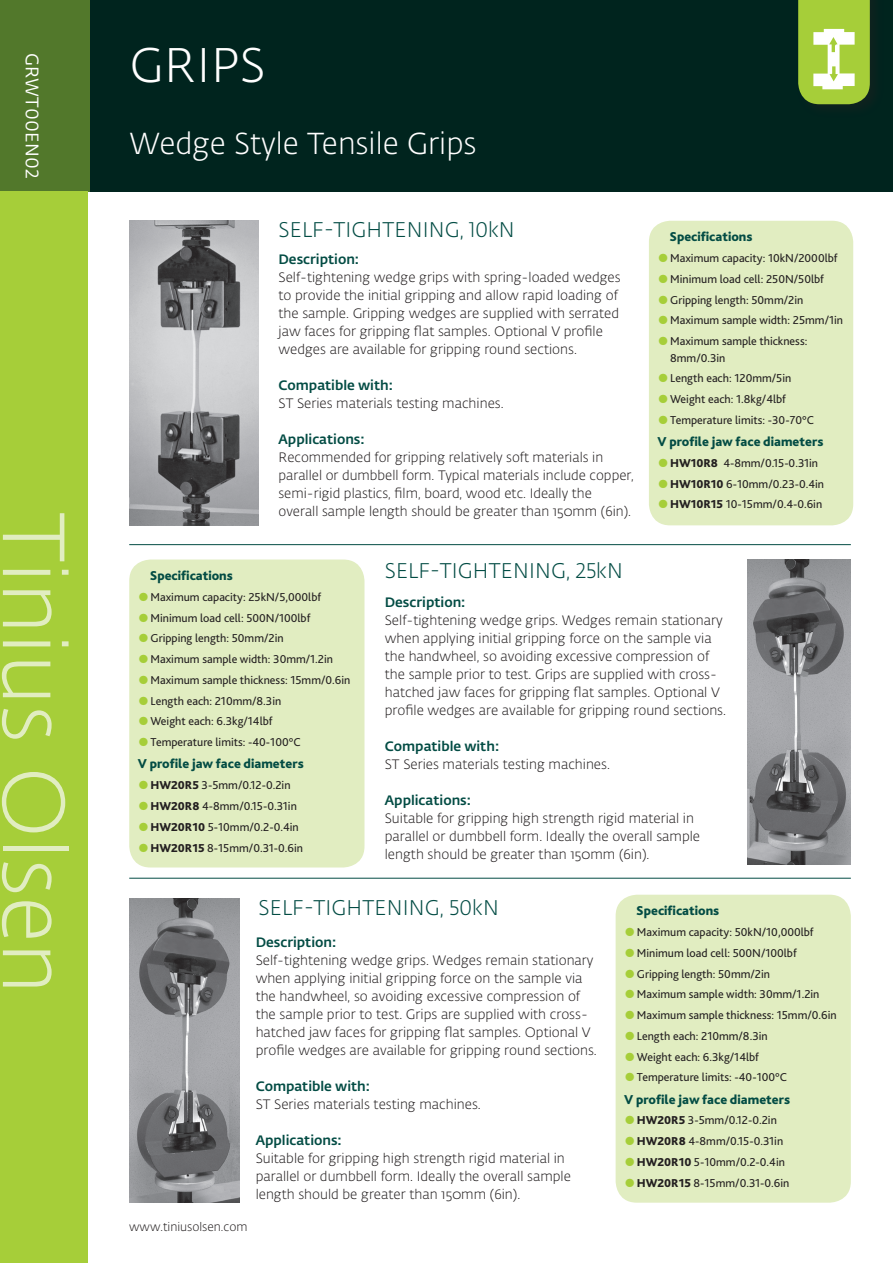
<style>
.page{position:relative;width:893px;height:1263px;background:#fff}
.page>*{position:absolute;margin:0;border:0;box-sizing:border-box;transform-origin:0 0}
.t1{font:300 87px "Fedra Sans Alt Std";color:#e1edc1}
.t2{font:300 48px "Fedra Sans Alt Std";letter-spacing:.01em;color:#fff}
.t3{font:300 30px "Fedra Sans Alt Std";color:#fff}
.t4{font:300 21px "Fedra Sans Alt Std";letter-spacing:.01em;color:#034c44}
.t5{font:18px "Fedra Sans Alt Std";letter-spacing:.01em;color:#fff}
.t6{font:300 13.5px/18px "Fedra Sans Alt Std";color:#231f20}
.t7{font:500 13.5px "Fedra Sans Alt Std";color:#034c44}
.t8{font:800 13.5px "Bliss 2";color:#034c44}
.t9{font:12px/16.5px "Bliss 2";color:#231f20}
.t10{font:300 12px "Fedra Sans Alt Std";color:#231f20}
.s1{font-family:"Fedra Sans Alt Std";font-weight:600;font-size:15px;color:#a6ce39}
.s2{font-weight:800}
</style>
<div class="page">
<div style="left:0;top:0;width:893px;height:191px;background:#00241e"></div>
<div style="left:0;top:0;width:89px;height:191px;background:#52782b"></div>
<div style="left:0;top:191px;width:87px;height:1072px;background:#a6ce39"></div>
<svg style="left:798px;top:0;width:72px;height:104px"></svg>
<div style="left:129px;top:559px;width:235px;height:308px;background:#e1edc1;border-radius:21px"></div>
<hr style="left:129px;top:544px;width:722px;height:1px;background:#034c44">
<hr style="left:129px;top:878px;width:722px;height:1px;background:#034c44">
<div style="left:616px;top:895px;width:235px;height:308px;background:#e1edc1;border-radius:21px"></div>
<div style="left:649px;top:221px;width:204px;height:304px;background:#e1edc1;border-radius:21px"></div>
<img style="left:129px;top:221px;width:130px;height:304px">
<img style="left:747px;top:559px;width:104px;height:305px">
<img style="left:129px;top:899px;width:110px;height:304px">
<h3 class="t5" style="left:43px;top:53px;width:127px;rotate:90deg">GRWT00EN02</h3>
<h1 class="t1" style="left:86px;top:512px;width:483px;rotate:90deg">Tinius Olsen</h1>
<h2 class="t2" style="left:129px;top:36px;width:137px">GRIPS</h2>
<h3 class="t3" style="left:129px;top:126px;width:349px">Wedge Style Tensile Grips</h3>
<h3 class="t4" style="left:279px;top:217px;width:238px">SELF-TIGHTENING, 10kN</h3>
<p class="t7" style="left:279px;top:251px;width:82px">Description:</p>
<p class="t6" style="left:279px;top:269px;width:344px">Self-tightening wedge grips with spring-loaded wedges to provide the initial gripping and allow rapid loading of the sample. Gripping wedges are supplied with serrated jaw faces for gripping flat samples. Optional V profile wedges are available for gripping round sections.</p>
<p class="t7" style="left:279px;top:377px;width:116px">Compatible with:</p>
<p class="t6" style="left:279px;top:395px;width:227px">ST Series materials testing machines.</p>
<p class="t7" style="left:279px;top:431px;width:88px">Applications:</p>
<p class="t6" style="left:279px;top:449px;width:357px">Recommended for gripping relatively soft materials in parallel or dumbbell form. Typical materials include copper, semi-rigid plastics, film, board, wood etc. Ideally the overall sample length should be greater than 150mm (6in).</p>
<p class="t8" style="left:669px;top:229px;width:85px">Specifications</p>
<p class="t9" style="left:657px;top:250px;width:182px"><span class="s1">●</span>Maximum capacity: 10kN/2000lbf</p>
<p class="t9" style="left:657px;top:270px;width:168px"><span class="s1">●</span>Minimum load cell: 250N/50lbf</p>
<p class="t9" style="left:657px;top:291px;width:147px"><span class="s1">●</span>Gripping length: 50mm/2in</p>
<p class="t9" style="left:657px;top:312px;width:187px"><span class="s1">●</span>Maximum sample width: 25mm/1in</p>
<p class="t9" style="left:670px;top:333px;width:139px;text-indent:-13px"><span class="s1">●</span>Maximum sample thickness:<br>8mm/0.3in</p>
<p class="t9" style="left:657px;top:370px;width:135px"><span class="s1">●</span>Length each: 120mm/5in</p>
<p class="t9" style="left:657px;top:391px;width:130px"><span class="s1">●</span>Weight each: 1.8kg/4lbf</p>
<p class="t9" style="left:657px;top:411px;width:158px"><span class="s1">●</span>Temperature limits: -30-70°C</p>
<p class="t8" style="left:657px;top:433px;width:168px">V profile jaw face diameters</p>
<p class="t9" style="left:657px;top:454px;width:162px"><span class="s1">●</span><span class="s2">HW10R8</span> 4-8mm/0.15-0.31in</p>
<p class="t9" style="left:657px;top:475px;width:168px"><span class="s1">●</span><span class="s2">HW10R10</span> 6-10mm/0.23-0.4in</p>
<p class="t9" style="left:657px;top:496px;width:166px"><span class="s1">●</span><span class="s2">HW10R15</span> 10-15mm/0.4-0.6in</p>
<p class="t8" style="left:150px;top:567px;width:85px">Specifications</p>
<p class="t9" style="left:138px;top:588px;width:185px"><span class="s1">●</span>Maximum capacity: 25kN/5,000lbf</p>
<p class="t9" style="left:138px;top:609px;width:174px"><span class="s1">●</span>Minimum load cell: 500N/100lbf</p>
<p class="t9" style="left:138px;top:630px;width:147px"><span class="s1">●</span>Gripping length: 50mm/2in</p>
<p class="t9" style="left:138px;top:651px;width:197px"><span class="s1">●</span>Maximum sample width: 30mm/1.2in</p>
<p class="t9" style="left:138px;top:671px;width:214px"><span class="s1">●</span>Maximum sample thickness: 15mm/0.6in</p>
<p class="t9" style="left:138px;top:692px;width:145px"><span class="s1">●</span>Length each: 210mm/8.3in</p>
<p class="t9" style="left:138px;top:713px;width:136px"><span class="s1">●</span>Weight each: 6.3kg/14lbf</p>
<p class="t9" style="left:138px;top:734px;width:164px"><span class="s1">●</span>Temperature limits: -40-100°C</p>
<p class="t8" style="left:138px;top:756px;width:168px">V profile jaw face diameters</p>
<p class="t9" style="left:138px;top:777px;width:154px"><span class="s1">●</span><span class="s2">HW20R5</span> 3-5mm/0.12-0.2in</p>
<p class="t9" style="left:138px;top:797px;width:161px"><span class="s1">●</span><span class="s2">HW20R8</span> 4-8mm/0.15-0.31in</p>
<p class="t9" style="left:138px;top:818px;width:162px"><span class="s1">●</span><span class="s2">HW20R10</span> 5-10mm/0.2-0.4in</p>
<p class="t9" style="left:138px;top:839px;width:167px"><span class="s1">●</span><span class="s2">HW20R15</span> 8-15mm/0.31-0.6in</p>
<h3 class="t4" style="left:385px;top:558px;width:240px">SELF-TIGHTENING, 25kN</h3>
<p class="t7" style="left:385px;top:594px;width:82px">Description:</p>
<p class="t6" style="left:385px;top:611px;width:343px">Self-tightening wedge grips. Wedges remain stationary when applying initial gripping force on the sample via the handwheel, so avoiding excessive compression of the sample prior to test. Grips are supplied with cross&shy;hatched jaw faces for gripping flat samples. Optional V profile wedges are available for gripping round sections.</p>
<p class="t7" style="left:385px;top:738px;width:116px">Compatible with:</p>
<p class="t6" style="left:385px;top:755px;width:227px">ST Series materials testing machines.</p>
<p class="t7" style="left:385px;top:792px;width:88px">Applications:</p>
<p class="t6" style="left:385px;top:809px;width:317px">Suitable for gripping high strength rigid material in parallel or dumbbell form. Ideally the overall sample length should be greater than 150mm (6in).</p>
<p class="t10" style="left:129px;top:1219px;width:120px">www.tiniusolsen.com</p>
<h3 class="t4" style="left:259px;top:895px;width:242px">SELF-TIGHTENING, 50kN</h3>
<p class="t7" style="left:256px;top:933px;width:82px">Description:</p>
<p class="t6" style="left:256px;top:951px;width:343px">Self-tightening wedge grips. Wedges remain stationary when applying initial gripping force on the sample via the handwheel, so avoiding excessive compression of the sample prior to test. Grips are supplied with cross&shy;hatched jaw faces for gripping flat samples. Optional V profile wedges are available for gripping round sections.</p>
<p class="t7" style="left:256px;top:1077px;width:116px">Compatible with:</p>
<p class="t6" style="left:256px;top:1095px;width:227px">ST Series materials testing machines.</p>
<p class="t7" style="left:256px;top:1131px;width:88px">Applications:</p>
<p class="t6" style="left:256px;top:1149px;width:317px">Suitable for gripping high strength rigid material in parallel or dumbbell form. Ideally the overall sample length should be greater than 150mm (6in).</p>
<p class="t8" style="left:636px;top:902px;width:85px">Specifications</p>
<p class="t9" style="left:624px;top:923px;width:191px"><span class="s1">●</span>Maximum capacity: 50kN/10,000lbf</p>
<p class="t9" style="left:624px;top:944px;width:174px"><span class="s1">●</span>Minimum load cell: 500N/100lbf</p>
<p class="t9" style="left:624px;top:965px;width:147px"><span class="s1">●</span>Gripping length: 50mm/2in</p>
<p class="t9" style="left:624px;top:986px;width:197px"><span class="s1">●</span>Maximum sample width: 30mm/1.2in</p>
<p class="t9" style="left:624px;top:1006px;width:214px"><span class="s1">●</span>Maximum sample thickness: 15mm/0.6in</p>
<p class="t9" style="left:624px;top:1027px;width:145px"><span class="s1">●</span>Length each: 210mm/8.3in</p>
<p class="t9" style="left:624px;top:1048px;width:136px"><span class="s1">●</span>Weight each: 6.3kg/14lbf</p>
<p class="t9" style="left:624px;top:1069px;width:164px"><span class="s1">●</span>Temperature limits: -40-100°C</p>
<p class="t8" style="left:624px;top:1091px;width:168px">V profile jaw face diameters</p>
<p class="t9" style="left:624px;top:1112px;width:154px"><span class="s1">●</span><span class="s2">HW20R5</span> 3-5mm/0.12-0.2in</p>
<p class="t9" style="left:624px;top:1132px;width:161px"><span class="s1">●</span><span class="s2">HW20R8</span> 4-8mm/0.15-0.31in</p>
<p class="t9" style="left:624px;top:1153px;width:162px"><span class="s1">●</span><span class="s2">HW20R10</span> 5-10mm/0.2-0.4in</p>
<p class="t9" style="left:624px;top:1174px;width:167px"><span class="s1">●</span><span class="s2">HW20R15</span> 8-15mm/0.31-0.6in</p>
</div>
